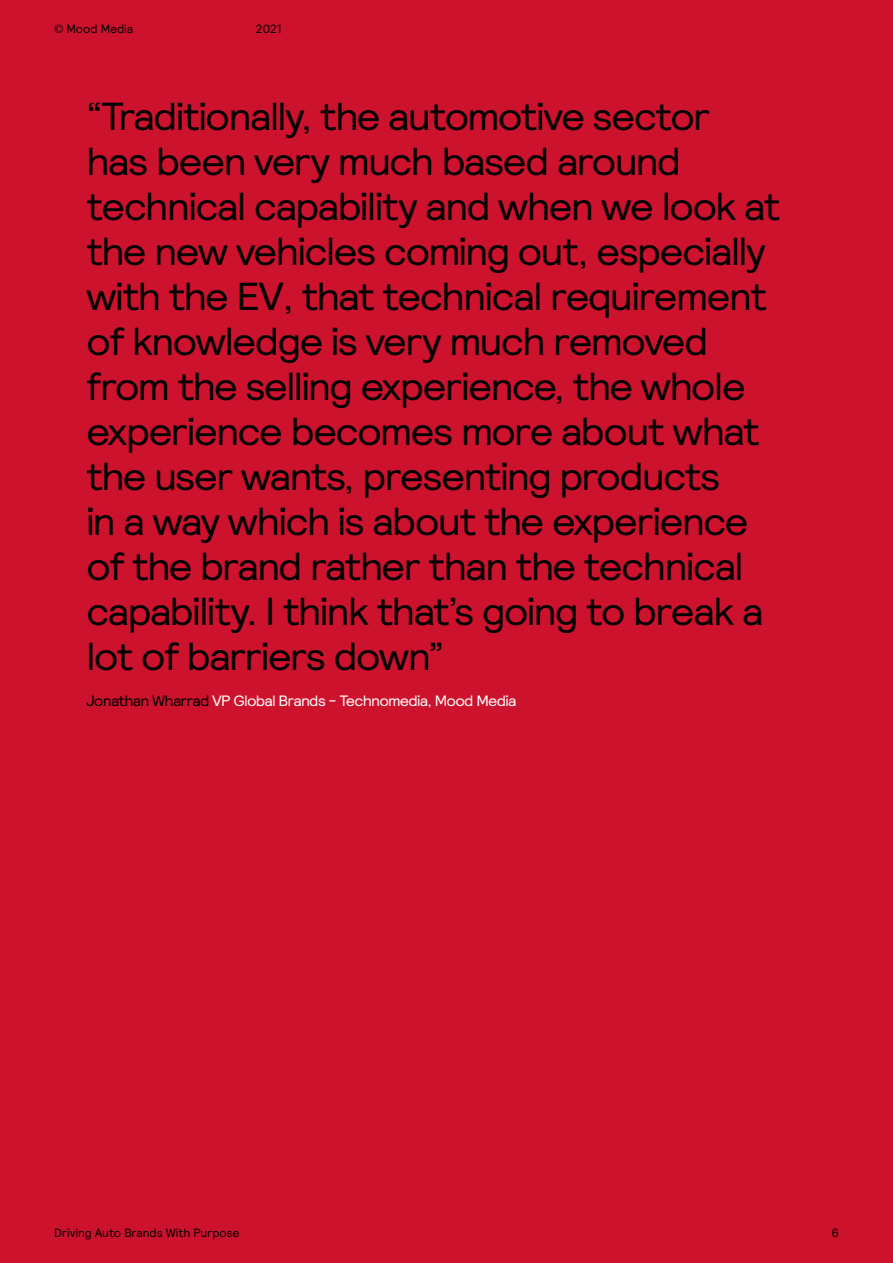
<style>
.page{position:relative;width:893px;height:1263px;background:#cd122d}
.page>*{position:absolute;margin:0;border:0;box-sizing:border-box;transform-origin:0 0}
.t1{font:39px/45px "Relative";letter-spacing:-.05em;color:#000;scale:1.05 1}
.t2{font:15px "Relative";letter-spacing:-.05em;color:#fff;scale:1.05 1}
.t3{font:12px "Relative";letter-spacing:-.005em;color:#000}
.s1{color:#000}
</style>
<div class="page">
<p class="t3" style="left:54px;top:21px;width:81px">© Mood Media</p>
<p class="t3" style="left:256px;top:21px;width:27px">2021</p>
<p class="t1" style="left:86px;top:93px;width:663px">“Traditionally, the automotive sector has been very much based around technical capability and when we look at the new vehicles coming out, especially with the EV, that technical requirement of knowledge is very much removed from the selling experience, the whole experience becomes more about what the user wants, presenting products<br>in a way which is about the experience of the brand rather than the technical capability. I think that’s going to break a lot of barriers down”</p>
<p class="t2" style="left:86px;top:691px;width:411px"><span class="s1">Jonathan Wharrad</span> VP Global Brands - Technomedia, Mood Media</p>
<p class="t3" style="left:54px;top:1225px;width:187px">Driving Auto Brands With Purpose</p>
<p class="t3" style="left:831px;top:1225px;width:9px">6</p>
</div>
